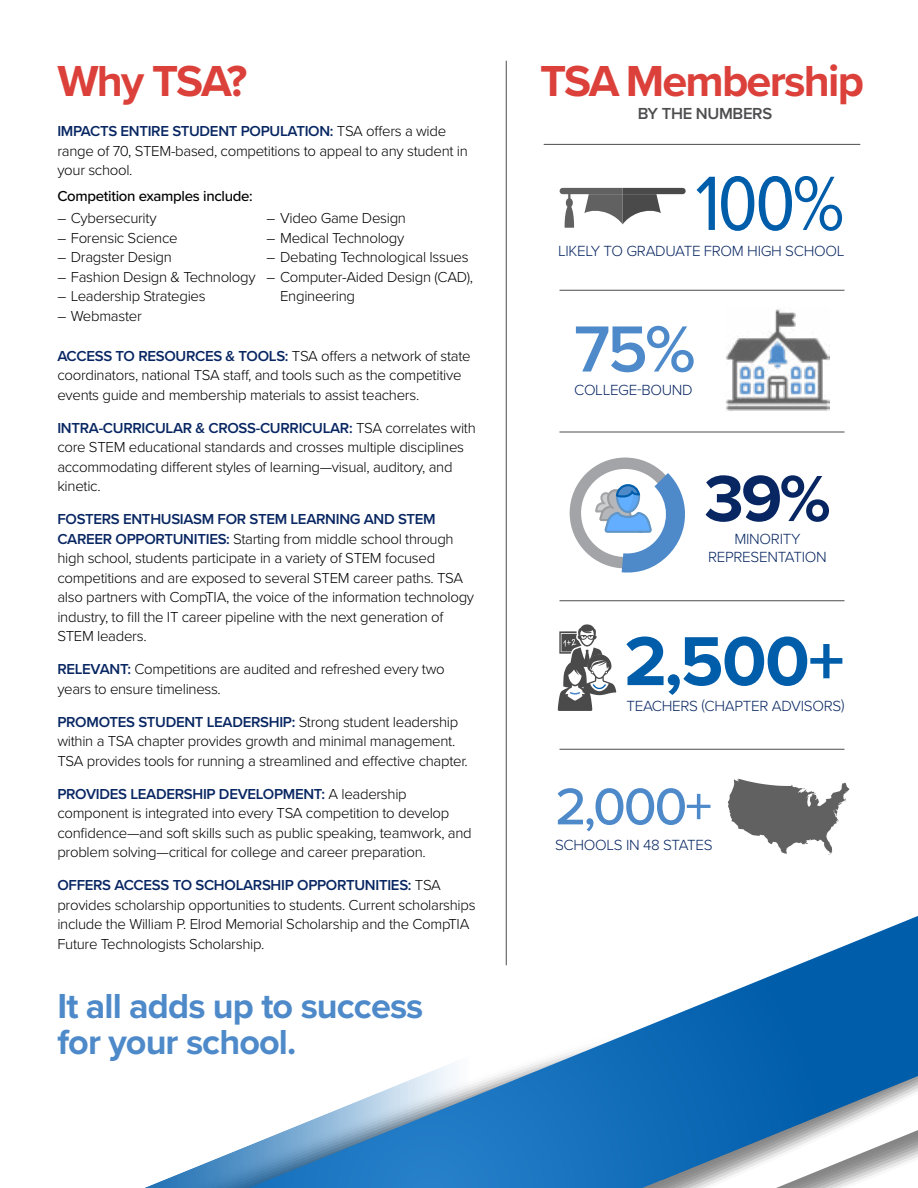
<style>
.page{position:relative;width:918px;height:1188px;background:#fff}
.page>*{position:absolute;margin:0;border:0;box-sizing:border-box;transform-origin:0 0}
.t1{font:79.8px "Proxima Nova Cond";color:#005daa}
.t2{font:700 71.85px "Proxima Nova";color:#005daa}
.t3{font:600 67.5px "Proxima Nova";color:#4e8ac9}
.t4{font:700 67.5px "Proxima Nova";color:#082662}
.t5{font:500 53.55px "Proxima Nova";color:#4e8ac9}
.t6{font:700 45px "Proxima Nova";letter-spacing:-.04em;color:#db413a}
.t7{font:700 36px/36px "Proxima Nova";letter-spacing:-.025em;color:#4e8ac9}
.t8{font:600 16.65px "Proxima Nova";letter-spacing:-.02em;color:#4d4d4f}
.t9{font:300 15.15px/18.3px "Proxima Nova";letter-spacing:-.02em;color:#082662;text-align:center}
.t10{font:300 15px/19.5px "Proxima Nova";letter-spacing:-.02em;color:#000}
.t11{font:500 15px "Proxima Nova";letter-spacing:-.02em;color:#000}
.s1{font-weight:600;color:#082662}
</style>
<div class="page">
<svg style="left:379px;top:916px;width:539px;height:177px"></svg>
<svg style="left:144px;top:1093px;width:774px;height:95px"></svg>
<hr style="left:506px;top:61px;width:1px;height:904px;background:#4d4d4f">
<hr style="left:544px;top:144px;width:316px;height:1px;background:#4d4d4f">
<svg style="left:560px;top:188px;width:126px;height:40px"></svg>
<hr style="left:560px;top:290px;width:284px;height:1px;background:#4d4d4f">
<hr style="left:560px;top:432px;width:284px;height:1px;background:#4d4d4f">
<img style="left:725px;top:309px;width:105px;height:102px">
<div style="left:570px;top:458px;width:111px;height:110px;background:#a2a4a7;border-radius:50%"></div>
<div style="left:581px;top:469px;width:88px;height:88px;background:#fff;border-radius:50%"></div>
<hr style="left:560px;top:600px;width:284px;height:1px;background:#4d4d4f">
<hr style="left:560px;top:749px;width:284px;height:1px;background:#4d4d4f">
<svg style="left:728px;top:779px;width:121px;height:76px"></svg>
<svg style="left:595px;top:473px;width:90px;height:100px"></svg>
<svg style="left:558px;top:624px;width:58px;height:87px"></svg>
<h3 class="t6" style="left:57px;top:48px;width:191px">Why TSA?</h3>
<p class="t10" style="left:57px;top:120px;width:412px"><span class="s1">IMPACTS ENTIRE STUDENT POPULATION:</span> TSA offers a wide range of 70, STEM-based, competitions to appeal to any student in your school.</p>
<p class="t11" style="left:57px;top:185px;width:197px">Competition examples include:</p>
<p class="t10" style="left:57px;top:208px;width:101px">– Cybersecurity</p>
<p class="t10" style="left:57px;top:227px;width:122px">– Forensic Science</p>
<p class="t10" style="left:57px;top:247px;width:116px">– Dragster Design</p>
<p class="t10" style="left:57px;top:266px;width:200px">– Fashion Design &amp; Technology</p>
<p class="t10" style="left:57px;top:286px;width:150px">– Leadership Strategies</p>
<p class="t10" style="left:57px;top:305px;width:86px">– Webmaster</p>
<p class="t10" style="left:267px;top:208px;width:141px">– Video Game Design</p>
<p class="t10" style="left:267px;top:227px;width:139px">– Medical Technology</p>
<p class="t10" style="left:267px;top:247px;width:203px">– Debating Technological Issues</p>
<p class="t10" style="left:280px;top:266px;width:195px;text-indent:-14px">– Computer-Aided Design (CAD),<br>Engineering</p>
<p class="t10" style="left:57px;top:345px;width:415px"><span class="s1">ACCESS TO RESOURCES &amp; TOOLS:</span> TSA offers a network of state coordinators, national TSA staff, and tools such as the competitive events guide and membership materials to assist teachers.</p>
<p class="t10" style="left:57px;top:417px;width:420px"><span class="s1">INTRA-CURRICULAR &amp; CROSS-CURRICULAR:</span> TSA correlates with core STEM educational standards and crosses multiple disciplines accommodating different styles of learning—visual, auditory, and kinetic.</p>
<p class="t10" style="left:57px;top:509px;width:418px"><span class="s1">FOSTERS ENTHUSIASM FOR STEM LEARNING AND STEM CAREER OPPORTUNITIES:</span> Starting from middle school through high school, students participate in a variety of STEM focused competitions and are exposed to several STEM career paths. TSA also partners with CompTIA, the voice of the information technology industry, to fill the IT career pipeline with the next generation of STEM leaders.</p>
<p class="t10" style="left:57px;top:659px;width:389px"><span class="s1">RELEVANT:</span> Competitions are audited and refreshed every two years to ensure timeliness.</p>
<p class="t10" style="left:57px;top:711px;width:412px"><span class="s1">PROMOTES STUDENT LEADERSHIP:</span> Strong student leadership within a TSA chapter provides growth and minimal management.<br>TSA provides tools for running a streamlined and effective chapter.</p>
<p class="t10" style="left:57px;top:783px;width:416px"><span class="s1">PROVIDES LEADERSHIP DEVELOPMENT:</span> A leadership component is integrated into every TSA competition to develop confidence—and soft skills such as public speaking, teamwork, and problem solving—critical for college and career preparation.</p>
<p class="t10" style="left:57px;top:875px;width:420px"><span class="s1">OFFERS ACCESS TO SCHOLARSHIP OPPORTUNITIES:</span> TSA provides scholarship opportunities to students. Current scholarships include the William P. Elrod Memorial Scholarship and the CompTIA Future Technologists Scholarship.</p>
<h3 class="t7" style="left:57px;top:988px;width:368px">It all adds up to success for your school.</h3>
<h3 class="t6" style="left:540px;top:48px;width:325px">TSA Membership</h3>
<p class="t8" style="left:638px;top:101px;width:136px">BY THE NUMBERS</p>
<h1 class="t1" style="left:695px;top:145px;width:151px">100%</h1>
<p class="t9" style="left:558px;top:240px;width:288px">LIKELY TO GRADUATE FROM HIGH SCHOOL</p>
<h3 class="t3" style="left:574px;top:299px;width:123px">75%</h3>
<p class="t9" style="left:574px;top:380px;width:120px">COLLEGE-BOUND</p>
<h3 class="t4" style="left:704px;top:448px;width:128px">39%</h3>
<p class="t9" style="left:708px;top:529px;width:120px">MINORITY<br>REPRESENTATION</p>
<h2 class="t2" style="left:624px;top:608px;width:222px">2,500+</h2>
<p class="t9" style="left:626px;top:696px;width:219px">TEACHERS (CHAPTER ADVISORS)</p>
<h3 class="t5" style="left:555px;top:767px;width:158px">2,000+</h3>
<p class="t9" style="left:555px;top:835px;width:159px">SCHOOLS IN 48 STATES</p>
</div>
